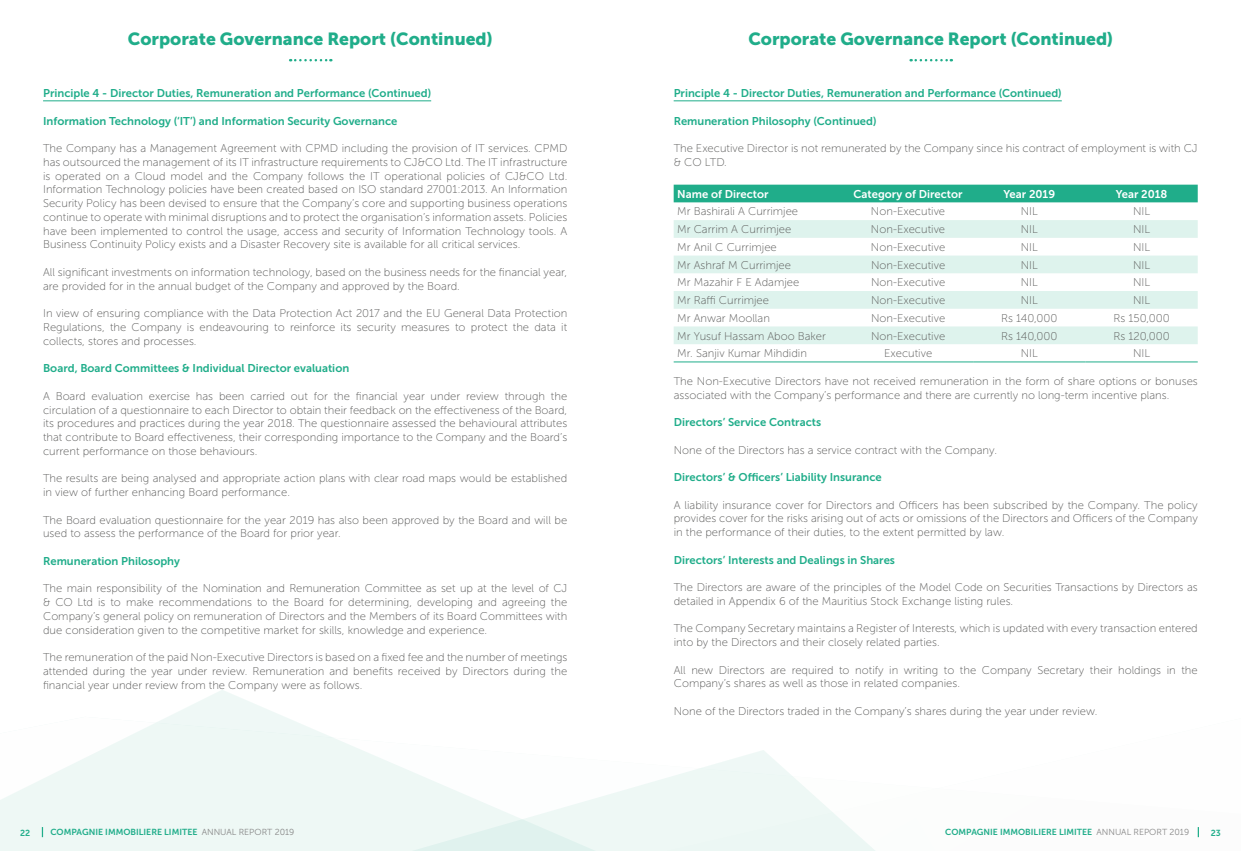
<style>
.page{position:relative;width:1241px;height:851px;background:#fff}
.page>*{position:absolute;margin:0;border:0;box-sizing:border-box;transform-origin:0 0}
.t1{font:17.5px "Museo Sans 900";color:#20ad8a}
.t2{font:11.25px/13.8px "Museo Sans 100";color:#575756}
.t3{font:11.25px "Museo Sans 700";color:#20ad8a}
.t4{font:11.25px "Museo Sans 700";color:#fff}
.t5{font:8.75px "Museo Sans 700";color:#20ad8a}
.s1{font-family:"Museo Sans 300";color:#878787}
</style>
<div class="page">
<svg style="left:0;top:690px;width:374px;height:160px;fill:#eef8f5"></svg>
<svg style="left:374px;top:750px;width:500px;height:100px;fill:#eef8f5"></svg>
<hr style="left:43px;top:100px;width:388px;height:1px;background:#20ad8a">
<svg style="left:290px;top:59px;width:41px;height:2px"></svg>
<hr style="left:673px;top:100px;width:388px;height:1px;background:#20ad8a">
<div style="left:673px;top:185px;width:524px;height:17px;background:#20ad8a"></div>
<svg style="left:673px;top:220px;width:524px;height:124px;fill:#def3ed"></svg>
<hr style="left:673px;top:361px;width:169px;height:1px;background:#20ad8a">
<hr style="left:842px;top:361px;width:131px;height:1px;background:#20ad8a">
<hr style="left:973px;top:361px;width:112px;height:1px;background:#20ad8a">
<hr style="left:1085px;top:361px;width:112px;height:1px;background:#20ad8a">
<svg style="left:910px;top:59px;width:41px;height:2px"></svg>
<h1 class="t1" style="left:128px;top:29px;width:366px">Corporate Governance Report (Continued)</h1>
<p class="t3" style="left:43px;top:87px;width:389px">Principle 4 - Director Duties, Remuneration and Performance (Continued)</p>
<p class="t3" style="left:43px;top:114px;width:356px">Information Technology (‘IT’) and Information Security Governance</p>
<p class="t2" style="left:43px;top:141px;width:525px;text-align:justify">The Company has a Management Agreement with CPMD including the provision of IT services. CPMD has outsourced the management of its IT infrastructure requirements to CJ&amp;CO Ltd. The IT infrastructure is operated on a Cloud model and the Company follows the IT operational policies of CJ&amp;CO Ltd.<br>Information Technology policies have been created based on ISO standard 27001:2013. An Information Security Policy has been devised to ensure that the Company’s core and supporting business operations continue to operate with minimal disruptions and to protect the organisation’s information assets. Policies have been implemented to control the usage, access and security of Information Technology tools. A Business Continuity Policy exists and a Disaster Recovery site is available for all critical services.</p>
<p class="t2" style="left:43px;top:265px;width:525px">All significant investments on information technology, based on the business needs for the financial year, are provided for in the annual budget of the Company and approved by the Board.</p>
<p class="t2" style="left:43px;top:306px;width:525px;text-align:justify">In view of ensuring compliance with the Data Protection Act 2017 and the EU General Data Protection Regulations, the Company is endeavouring to reinforce its security measures to protect the data it collects, stores and processes.</p>
<p class="t3" style="left:43px;top:362px;width:307px">Board, Board Committees &amp; Individual Director evaluation</p>
<p class="t2" style="left:43px;top:389px;width:525px;text-align:justify">A Board evaluation exercise has been carried out for the financial year under review through the circulation of a questionnaire to each Director to obtain their feedback on the effectiveness of the Board, its procedures and practices during the year 2018. The questionnaire assessed the behavioural attributes that contribute to Board effectiveness, their corresponding importance to the Company and the Board’s current performance on those behaviours.</p>
<p class="t2" style="left:43px;top:471px;width:525px">The results are being analysed and appropriate action plans with clear road maps would be established in view of further enhancing Board performance.</p>
<p class="t2" style="left:43px;top:513px;width:525px">The Board evaluation questionnaire for the year 2019 has also been approved by the Board and will be used to assess the performance of the Board for prior year.</p>
<p class="t3" style="left:43px;top:554px;width:138px">Remuneration Philosophy</p>
<p class="t2" style="left:43px;top:581px;width:525px;text-align:justify">The main responsibility of the Nomination and Remuneration Committee as set up at the level of CJ &amp; CO Ltd is to make recommendations to the Board for determining, developing and agreeing the Company’s general policy on remuneration of Directors and the Members of its Board Committees with due consideration given to the competitive market for skills, knowledge and experience.</p>
<p class="t2" style="left:43px;top:650px;width:525px;text-align:justify">The remuneration of the paid Non-Executive Directors is based on a fixed fee and the number of meetings attended during the year under review. Remuneration and benefits received by Directors during the financial year under review from the Company were as follows.</p>
<h1 class="t1" style="left:748px;top:29px;width:366px">Corporate Governance Report (Continued)</h1>
<p class="t3" style="left:673px;top:87px;width:389px">Principle 4 - Director Duties, Remuneration and Performance (Continued)</p>
<p class="t3" style="left:673px;top:114px;width:204px">Remuneration Philosophy (Continued)</p>
<p class="t2" style="left:673px;top:141px;width:525px">The Executive Director is not remunerated by the Company since his contract of employment is with CJ &amp; CO LTD.</p>
<p class="t4" style="left:677px;top:187px;width:93px">Name of Director</p>
<p class="t4" style="left:853px;top:187px;width:111px">Category of Director</p>
<p class="t4" style="left:1003px;top:187px;width:53px">Year 2019</p>
<p class="t4" style="left:1115px;top:187px;width:53px">Year 2018</p>
<p class="t2" style="left:677px;top:205px;width:122px">Mr Bashirali A Currimjee</p>
<p class="t2" style="left:870px;top:205px;width:76px">Non-Executive</p>
<p class="t2" style="left:1020px;top:205px;width:19px">NIL</p>
<p class="t2" style="left:1132px;top:205px;width:19px">NIL</p>
<p class="t2" style="left:677px;top:222px;width:116px">Mr Carrim A Currimjee</p>
<p class="t2" style="left:870px;top:222px;width:76px">Non-Executive</p>
<p class="t2" style="left:1020px;top:222px;width:19px">NIL</p>
<p class="t2" style="left:1132px;top:222px;width:19px">NIL</p>
<p class="t2" style="left:677px;top:240px;width:101px">Mr Anil C Currimjee</p>
<p class="t2" style="left:870px;top:240px;width:76px">Non-Executive</p>
<p class="t2" style="left:1020px;top:240px;width:19px">NIL</p>
<p class="t2" style="left:1132px;top:240px;width:19px">NIL</p>
<p class="t2" style="left:677px;top:258px;width:115px">Mr Ashraf M Currimjee</p>
<p class="t2" style="left:870px;top:258px;width:76px">Non-Executive</p>
<p class="t2" style="left:1020px;top:258px;width:19px">NIL</p>
<p class="t2" style="left:1132px;top:258px;width:19px">NIL</p>
<p class="t2" style="left:677px;top:276px;width:123px">Mr Mazahir F E Adamjee</p>
<p class="t2" style="left:870px;top:276px;width:76px">Non-Executive</p>
<p class="t2" style="left:1020px;top:276px;width:19px">NIL</p>
<p class="t2" style="left:1132px;top:276px;width:19px">NIL</p>
<p class="t2" style="left:677px;top:293px;width:93px">Mr Raffi Currimjee</p>
<p class="t2" style="left:870px;top:293px;width:76px">Non-Executive</p>
<p class="t2" style="left:1020px;top:293px;width:19px">NIL</p>
<p class="t2" style="left:1132px;top:293px;width:19px">NIL</p>
<p class="t2" style="left:677px;top:311px;width:94px">Mr Anwar Moollan</p>
<p class="t2" style="left:870px;top:311px;width:76px">Non-Executive</p>
<p class="t2" style="left:1000px;top:311px;width:58px">Rs 140,000</p>
<p class="t2" style="left:1113px;top:311px;width:58px">Rs 150,000</p>
<p class="t2" style="left:677px;top:329px;width:150px">Mr Yusuf Hassam Aboo Baker</p>
<p class="t2" style="left:870px;top:329px;width:76px">Non-Executive</p>
<p class="t2" style="left:1000px;top:329px;width:58px">Rs 140,000</p>
<p class="t2" style="left:1113px;top:329px;width:58px">Rs 120,000</p>
<p class="t2" style="left:677px;top:346px;width:131px">Mr. Sanjiv Kumar Mihdidin</p>
<p class="t2" style="left:883px;top:346px;width:50px">Executive</p>
<p class="t2" style="left:1020px;top:346px;width:19px">NIL</p>
<p class="t2" style="left:1132px;top:346px;width:19px">NIL</p>
<p class="t2" style="left:673px;top:374px;width:525px">The Non-Executive Directors have not received remuneration in the form of share options or bonuses associated with the Company’s performance and there are currently no long-term incentive plans.</p>
<p class="t3" style="left:673px;top:416px;width:149px">Directors’ Service Contracts</p>
<p class="t2" style="left:673px;top:443px;width:325px">None of the Directors has a service contract with the Company.</p>
<p class="t3" style="left:673px;top:471px;width:209px">Directors’ &amp; Officers’ Liability Insurance</p>
<p class="t2" style="left:673px;top:498px;width:525px;text-align:justify">A liability insurance cover for Directors and Officers has been subscribed by the Company. The policy provides cover for the risks arising out of acts or omissions of the Directors and Officers of the Company in the performance of their duties, to the extent permitted by law.</p>
<p class="t3" style="left:673px;top:553px;width:223px">Directors’ Interests and Dealings in Shares</p>
<p class="t2" style="left:673px;top:580px;width:525px">The Directors are aware of the principles of the Model Code on Securities Transactions by Directors as detailed in Appendix 6 of the Mauritius Stock Exchange listing rules.</p>
<p class="t2" style="left:673px;top:621px;width:525px">The Company Secretary maintains a Register of Interests, which is updated with every transaction entered into by the Directors and their closely related parties.</p>
<p class="t2" style="left:673px;top:663px;width:525px">All new Directors are required to notify in writing to the Company Secretary their holdings in the<br>Company’s shares as well as those in related companies.</p>
<p class="t2" style="left:673px;top:704px;width:425px">None of the Directors traded in the Company’s shares during the year under review.</p>
<p class="t5" style="left:20px;top:828px;width:12px">22</p>
<p class="t5" style="left:50px;top:826px;width:245px">COMPAGNIE IMMOBILIERE LIMITEE <span class="s1">ANNUAL REPORT 2019</span></p>
<p class="t5" style="left:944px;top:826px;width:245px">COMPAGNIE IMMOBILIERE LIMITEE <span class="s1">ANNUAL REPORT 2019</span></p>
<p class="t5" style="left:1210px;top:828px;width:12px">23</p>
</div>
